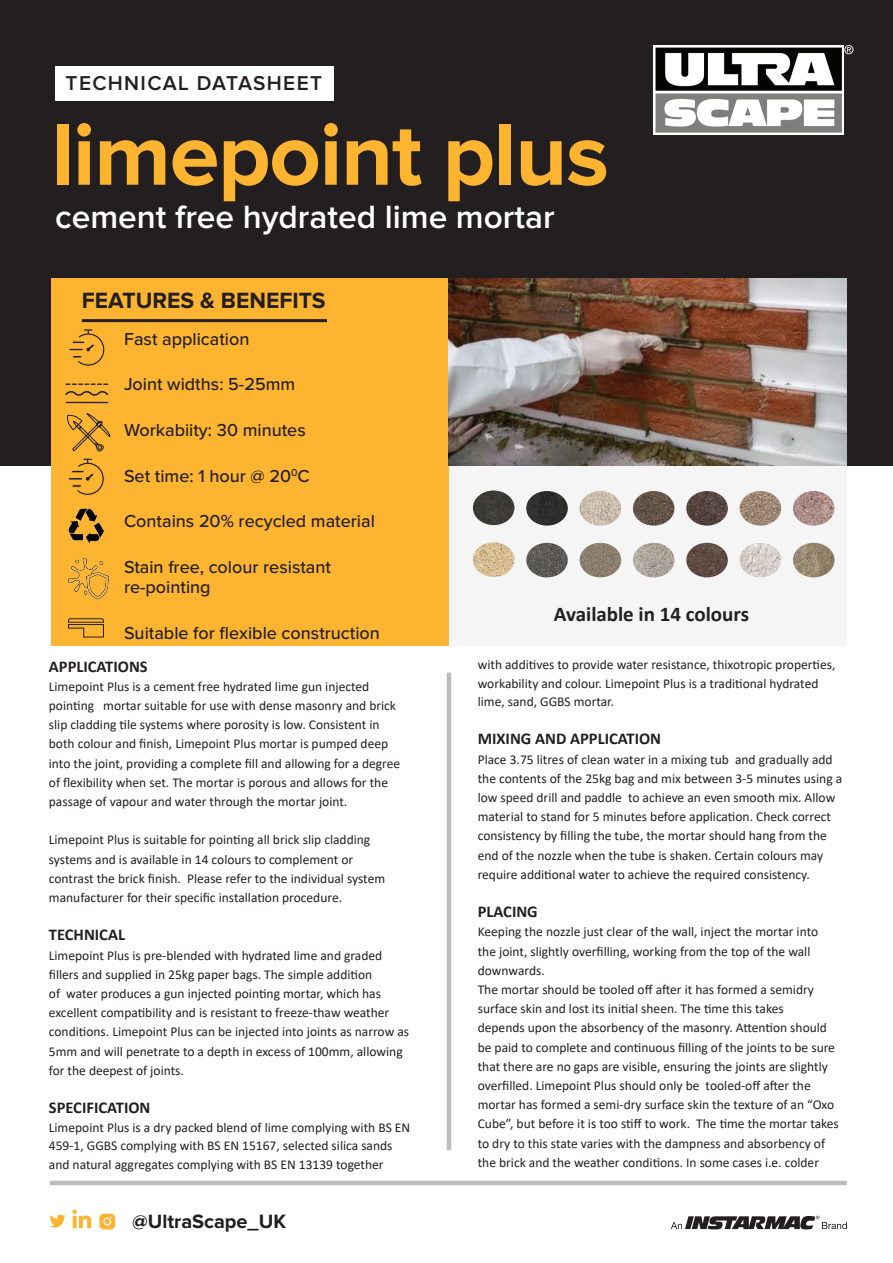
<style>
.page{position:relative;width:893px;height:1263px;background:#fff}
.page>*{position:absolute;margin:0;border:0;box-sizing:border-box;transform-origin:0 0}
.t1{font:700 90px "Proxima Nova";letter-spacing:-.015em;color:#fcb431}
.t2{font:600 33.45px "Proxima Nova";color:#fff}
.t3{font:700 22.8px "Proxima Nova";color:#231f20}
.t4{font:700 21px "Calibri";color:#231f20}
.t5{font:600 20.85px "Proxima Nova";letter-spacing:.065em;color:#231f20}
.t6{font:700 19.95px "Proxima Nova";color:#231f20}
.t7{font:500 18px/20.1px "Proxima Nova";color:#231f20}
.t8{font:700 16.5px "Calibri";color:#231f20}
.t9{font:13.5px/19.2px "Calibri";color:#231f20}
</style>
<div class="page">
<div style="left:0;top:0;width:893px;height:465px;background:#231f20"></div>
<svg style="left:50px;top:1214px;width:16px;height:13px"></svg>
<svg style="left:72px;top:1209px;width:19px;height:19px"></svg>
<svg style="left:99px;top:1214px;width:16px;height:15px"></svg>
<img style="left:653px;top:45px;width:190px;height:89px">
<svg style="left:844px;top:45px;width:9px;height:9px"></svg>
<svg style="left:671px;top:1216px;width:176px;height:13px"></svg>
<hr style="left:447px;top:673px;width:4px;height:477px;background:#bdbcbc">
<hr style="left:50px;top:1181px;width:797px;height:4px;background:#bdbcbc">
<div style="left:55px;top:66px;width:278px;height:35px;background:#fff"></div>
<div style="left:52px;top:279px;width:397px;height:367px;background:#fcb431"></div>
<div style="left:68px;top:348px;width:16px;height:3px;border:1px solid #fcb431"></div>
<svg style="left:72px;top:329px;width:33px;height:38px"></svg>
<hr style="left:66px;top:402px;width:42px;height:1px;background:#231f20">
<svg style="left:65px;top:383px;width:44px;height:14px"></svg>
<div style="left:449px;top:465px;width:397px;height:181px;background:#f5f5f6"></div>
<hr style="left:82px;top:319px;width:245px;height:3px;background:#231f20">
<svg style="left:68px;top:618px;width:36px;height:19px"></svg>
<svg style="left:67px;top:413px;width:44px;height:83px"></svg>
<img style="left:51px;top:543px;width:59px;height:69px">
<img style="left:473px;top:490px;width:41px;height:35px">
<img style="left:793px;top:491px;width:41px;height:35px">
<img style="left:740px;top:491px;width:41px;height:35px">
<img style="left:686px;top:491px;width:42px;height:35px">
<img style="left:633px;top:491px;width:41px;height:35px">
<img style="left:580px;top:491px;width:41px;height:35px">
<img style="left:526px;top:491px;width:42px;height:35px">
<img style="left:473px;top:542px;width:41px;height:35px">
<img style="left:793px;top:543px;width:41px;height:34px">
<img style="left:740px;top:543px;width:41px;height:34px">
<img style="left:686px;top:543px;width:42px;height:34px">
<img style="left:633px;top:543px;width:41px;height:34px">
<img style="left:580px;top:543px;width:41px;height:34px">
<img style="left:526px;top:543px;width:42px;height:34px">
<img style="left:449px;top:279px;width:397px;height:186px">
<img style="left:68px;top:509px;width:36px;height:34px">
<h3 class="t5" style="left:66px;top:74px;width:258px">TECHNICAL DATASHEET</h3>
<h1 class="t1" style="left:51px;top:114px;width:559px">limepoint plus</h1>
<h2 class="t2" style="left:55px;top:202px;width:501px">cement free hydrated lime mortar</h2>
<h3 class="t3" style="left:82px;top:290px;width:245px">FEATURES &amp; BENEFITS</h3>
<h3 class="t7" style="left:124px;top:329px;width:127px">Fast application</h3>
<h3 class="t7" style="left:124px;top:375px;width:173px">Joint widths: 5-25mm</h3>
<h3 class="t7" style="left:124px;top:421px;width:183px">Workabiity: 30 minutes</h3>
<h3 class="t7" style="left:124px;top:466px;width:187px">Set time: 1 hour @ 20<sup>0</sup>C</h3>
<h3 class="t7" style="left:124px;top:512px;width:252px">Contains 20% recycled material</h3>
<h3 class="t7" style="left:124px;top:557px;width:209px">Stain free, colour resistant re-pointing</h3>
<h3 class="t7" style="left:124px;top:623px;width:257px">Suitable for flexible construction</h3>
<p class="t8" style="left:49px;top:654px;width:100px">APPLICATIONS</p>
<p class="t9" style="left:49px;top:676px;width:353px">Limepoint Plus is a cement free hydrated lime gun injected pointing mortar suitable for use with dense masonry and brick slip cladding tile systems where porosity is low. Consistent in both colour and finish, Limepoint Plus mortar is pumped deep into the joint, providing a complete fill and allowing for a degree of flexibility when set. The mortar is porous and allows for the passage of vapour and water through the mortar joint.</p>
<p class="t9" style="left:49px;top:830px;width:338px">Limepoint Plus is suitable for pointing all brick slip cladding systems and is available in 14 colours to complement or contrast the brick finish. Please refer to the individual system manufacturer for their specific installation procedure.</p>
<p class="t8" style="left:49px;top:923px;width:78px">TECHNICAL</p>
<p class="t9" style="left:49px;top:945px;width:362px">Limepoint Plus is pre-blended with hydrated lime and graded fillers and supplied in 25kg paper bags. The simple addition<br>of water produces a gun injected pointing mortar, which has excellent compatibility and is resistant to freeze-thaw weather conditions. Limepoint Plus can be injected into joints as narrow as 5mm and will penetrate to a depth in excess of 100mm, allowing for the deepest of joints.</p>
<p class="t8" style="left:49px;top:1096px;width:103px">SPECIFICATION</p>
<p class="t9" style="left:49px;top:1117px;width:363px;line-height:18.5px">Limepoint Plus is a dry packed blend of lime complying with BS EN<br>459-1, GGBS complying with BS EN 15167, selected silica sands and natural aggregates complying with BS EN 13139 together</p>
<h3 class="t6" style="left:132px;top:1212px;width:156px">@UltraScape_UK</h3>
<h3 class="t4" style="left:554px;top:599px;width:197px">Available in 14 colours</h3>
<p class="t9" style="left:478px;top:655px;width:359px;line-height:18.5px">with additives to provide water resistance, thixotropic properties, workability and colour. Limepoint Plus is a traditional hydrated lime, sand, GGBS mortar.</p>
<p class="t8" style="left:478px;top:727px;width:185px">MIXING AND APPLICATION</p>
<p class="t9" style="left:478px;top:749px;width:366px">Place 3.75 litres of clean water in a mixing tub and gradually add the contents of the 25kg bag and mix between 3-5 minutes using a low speed drill and paddle to achieve an even smooth mix. Allow material to stand for 5 minutes before application. Check correct consistency by filling the tube, the mortar should hang from the end of the nozzle when the tube is shaken. Certain colours may require additional water to achieve the required consistency.</p>
<p class="t8" style="left:478px;top:900px;width:62px">PLACING</p>
<p class="t9" style="left:478px;top:922px;width:363px">Keeping the nozzle just clear of the wall, inject the mortar into the joint, slightly overfilling, working from the top of the wall downwards.<br>The mortar should be tooled off after it has formed a semidry surface skin and lost its initial sheen. The time this takes<br>depends upon the absorbency of the masonry. Attention should be paid to complete and continuous filling of the joints to be sure that there are no gaps are visible, ensuring the joints are slightly overfilled. Limepoint Plus should only be tooled-off after the mortar has formed a semi-dry surface skin the texture of an “Oxo Cube”, but before it is too stiff to work. The time the mortar takes to dry to this state varies with the dampness and absorbency of the brick and the weather conditions. In some cases i.e. colder</p>
</div>
